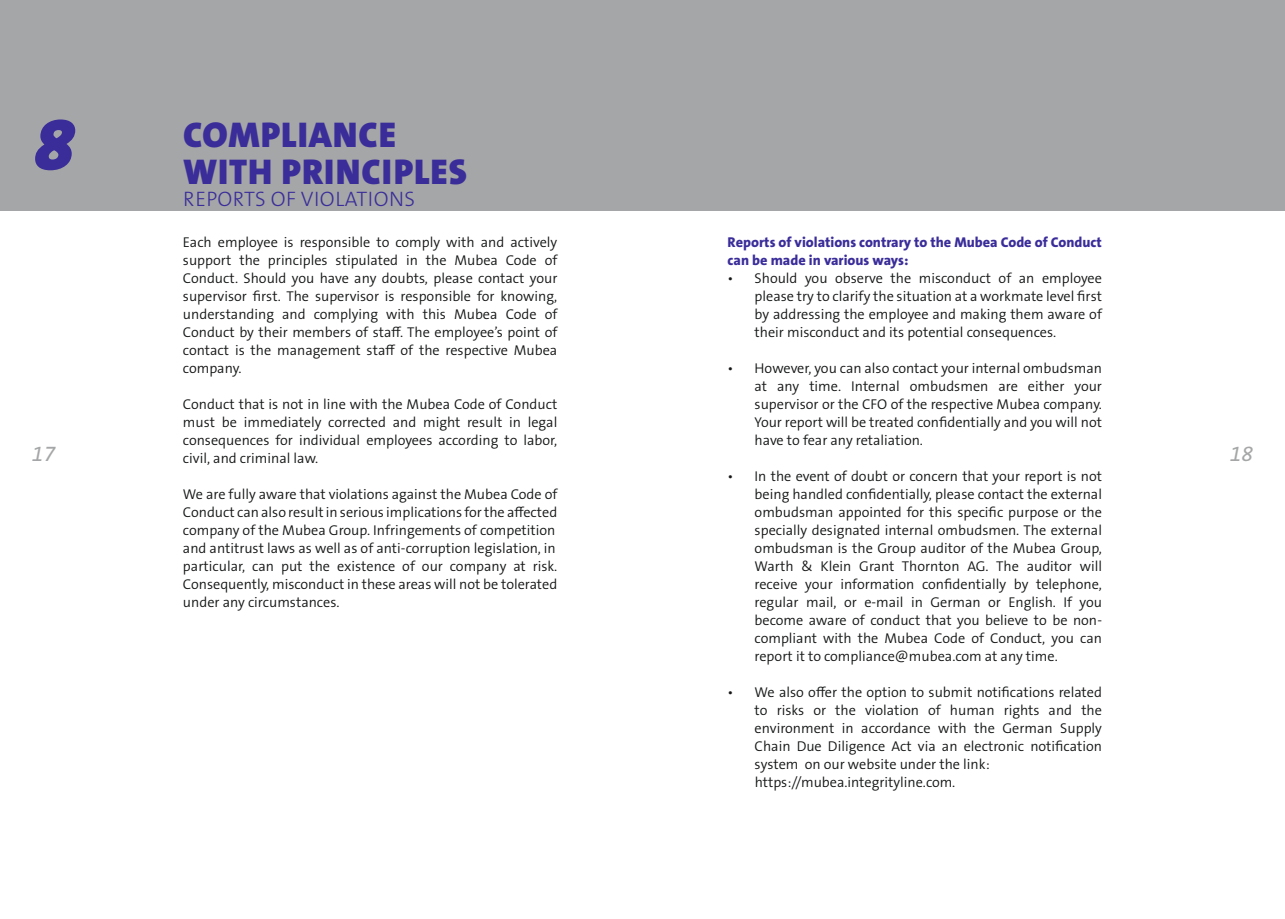
<style>
.page{position:relative;width:1285px;height:919px;background:#fff}
.page>*{position:absolute;margin:0;border:0;box-sizing:border-box;transform-origin:0 0}
.t1{font:italic 900 72px "The Sans B W9";color:#3a2d9a}
.t2{font:900 36px "The Sans B W9";letter-spacing:.025em;color:#3a2d9a}
.t3{font:300 21px "The Sans B W3";letter-spacing:.025em;color:#3a2d9a}
.t4{font:italic 21px "The Sans B W5 Plain";color:#a5a6a7}
.Fließtext{font:300 14.25px/18px "The Sans B W4";color:#151616;text-align:justify}
.Fließtext-2{font:800 14.25px/18px "The Sans B W8";color:#3a2d9a}
</style>
<div class="page">
<div style="left:0;top:0;width:1284px;height:211px;background:#a5a6a7"></div>
<p class="t1" style="left:34px;top:97px;width:41px">8</p>
<p class="t2" style="left:183px;top:112px;width:214px">COMPLIANCE</p>
<p class="t2" style="left:183px;top:148px;width:285px">WITH PRINCIPLES</p>
<p class="t3" style="left:183px;top:185px;width:233px">REPORTS OF VIOLATIONS</p>
<p class="Fließtext-2" style="left:727px;top:233px;width:376px">Reports of violations contrary to the Mubea Code of Conduct can be made in various ways:</p>
<p class="Fließtext" style="left:754px;top:269px;width:349px;text-indent:-27px">• Should you observe the misconduct of an employee please try to clarify the situation at a workmate level first by addressing the employee and making them aware of their misconduct and its potential consequences.</p>
<p class="Fließtext" style="left:754px;top:359px;width:349px;text-indent:-27px">• However, you can also contact your internal ombudsman at any time. Internal ombudsmen are either your supervisor or the CFO of the respective Mubea company.<br>Your report will be treated confidentially and you will not have to fear any retaliation.</p>
<p class="Fließtext" style="left:754px;top:467px;width:349px;text-indent:-27px">• In the event of doubt or concern that your report is not being handled confidentially, please contact the external ombudsman appointed for this specific purpose or the specially designated internal ombudsmen. The external ombudsman is the Group auditor of the Mubea Group, Warth &amp; Klein Grant Thornton AG. The auditor will receive your information confidentially by telephone, regular mail, or e-mail in German or English. If you become aware of conduct that you believe to be non&shy;compliant with the Mubea Code of Conduct, you can report it to compliance@mubea.com at any time.</p>
<p class="Fließtext" style="left:754px;top:683px;width:349px;text-indent:-27px">• We also offer the option to submit notifications related to risks or the violation of human rights and the environment in accordance with the German Supply Chain Due Diligence Act via an electronic notification system on our website under the link:</p>
<p class="Fließtext" style="left:754px;top:773px;width:202px">https://mubea.integrityline.com.</p>
<p class="Fließtext" style="left:183px;top:233px;width:376px">Each employee is responsible to comply with and actively support the principles stipulated in the Mubea Code of Conduct. Should you have any doubts, please contact your supervisor first. The supervisor is responsible for knowing, understanding and complying with this Mubea Code of Conduct by their members of staff. The employee’s point of contact is the management staff of the respective Mubea company.</p>
<p class="Fließtext" style="left:183px;top:395px;width:376px">Conduct that is not in line with the Mubea Code of Conduct must be immediately corrected and might result in legal consequences for individual employees according to labor, civil, and criminal law.</p>
<p class="Fließtext" style="left:183px;top:485px;width:376px">We are fully aware that violations against the Mubea Code of</p>
<p class="Fließtext" style="left:183px;top:503px;width:376px">Conduct can also result in serious implications for the affected</p>
<p class="Fließtext" style="left:183px;top:521px;width:374px">company of the Mubea Group. Infringements of competition</p>
<p class="Fließtext" style="left:183px;top:539px;width:374px">and antitrust laws as well as of anti-corruption legislation, in</p>
<p class="Fließtext" style="left:183px;top:557px;width:376px">particular, can put the existence of our company at risk.<br>Consequently, misconduct in these areas will not be tolerated</p>
<p class="Fließtext" style="left:183px;top:593px;width:158px">under any circumstances.</p>
<p class="t4" style="left:32px;top:440px;width:25px">17</p>
<p class="t4" style="left:1229px;top:440px;width:25px">18</p>
</div>
